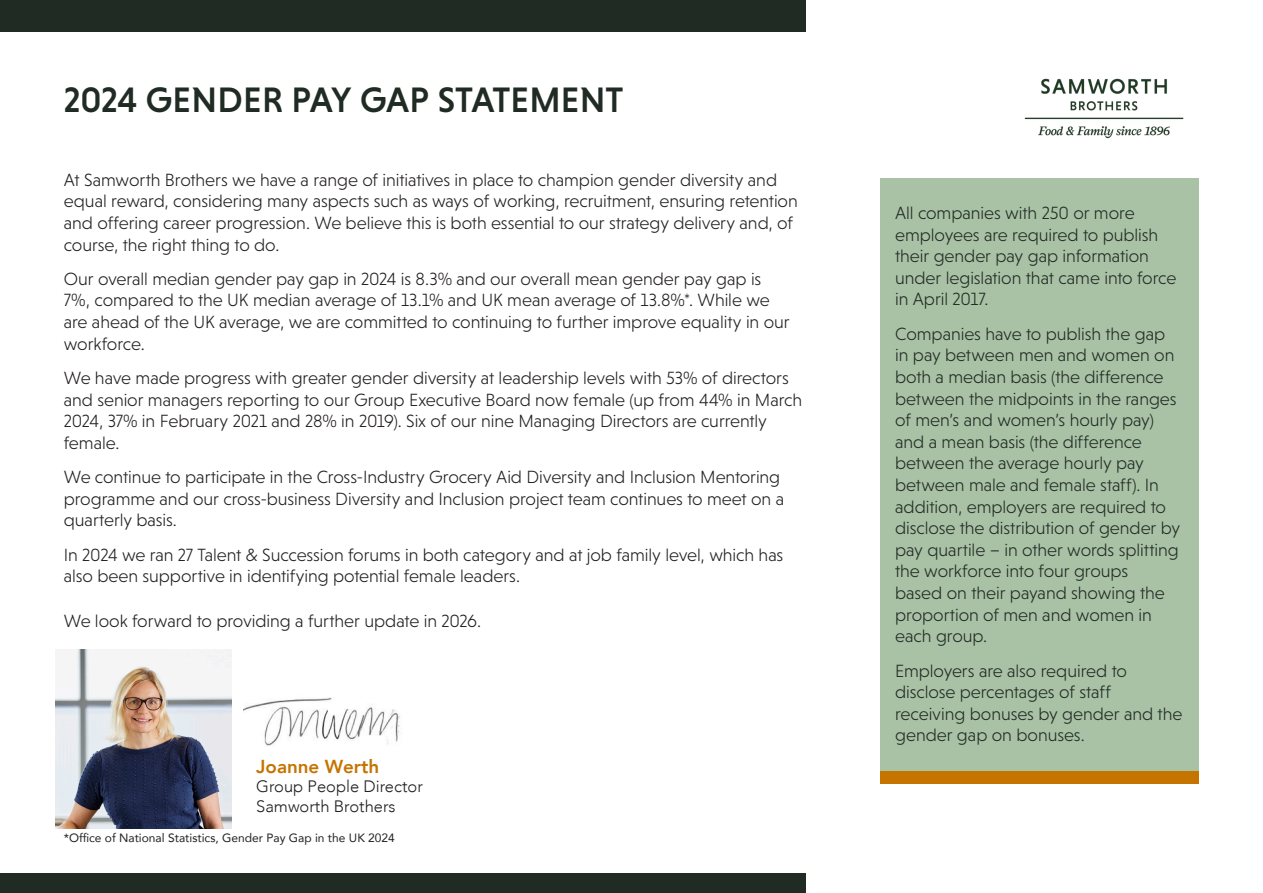
<style>
.page{position:relative;width:1263px;height:893px;background:#fff}
.page>*{position:absolute;margin:0;border:0;box-sizing:border-box;transform-origin:0 0}
.t1{font:500 36px "Niveau Grotesk";color:#202b24}
.t2{font:800 18.75px "Avenir";color:#c67400}
.t3{font:300 18px/21.6px "Niveau Grotesk";letter-spacing:-.005em;color:#231f20}
.t4{font:300 18px/21.6px "Niveau Grotesk";letter-spacing:-.005em;color:#202b24}
.t5{font:300 16.5px "Avenir";color:#231f20}
.t6{font:12px "Avenir";color:#231f20}
</style>
<div class="page">
<div style="left:1px;top:0;width:805px;height:32px;background:#202b24"></div>
<img style="left:1024px;top:78px;width:160px;height:61px">
<div style="left:880px;top:179px;width:319px;height:593px;background:#a9c1a5"></div>
<img style="left:55px;top:650px;width:176px;height:178px">
<div style="left:1px;top:873px;width:805px;height:20px;background:#202b24"></div>
<div style="left:880px;top:772px;width:319px;height:12px;background:#c67400"></div>
<img style="left:243px;top:697px;width:157px;height:49px">
<p class="t1" style="left:64px;top:79px;width:561px">2024 GENDER PAY GAP STATEMENT</p>
<p class="t3" style="left:64px;top:169px;width:735px">At Samworth Brothers we have a range of initiatives in place to champion gender diversity and equal reward, considering many aspects such as ways of working, recruitment, ensuring retention and offering career progression. We believe this is both essential to our strategy delivery and, of course, the right thing to do.</p>
<p class="t3" style="left:64px;top:268px;width:727px">Our overall median gender pay gap in 2024 is 8.3% and our overall mean gender pay gap is 7%, compared to the UK median average of 13.1% and UK mean average of 13.8%*. While we are ahead of the UK average, we are committed to continuing to further improve equality in our workforce.</p>
<p class="t3" style="left:64px;top:367px;width:740px">We have made progress with greater gender diversity at leadership levels with 53% of directors and senior managers reporting to our Group Executive Board now female (up from 44% in March 2024, 37% in February 2021 and 28% in 2019). Six of our nine Managing Directors are currently female.</p>
<p class="t3" style="left:64px;top:466px;width:722px">We continue to participate in the Cross-Industry Grocery Aid Diversity and Inclusion Mentoring programme and our cross-business Diversity and Inclusion project team continues to meet on a quarterly basis.</p>
<p class="t3" style="left:64px;top:544px;width:721px">In 2024 we ran 27 Talent &amp; Succession forums in both category and at job family level, which has also been supportive in identifying potential female leaders.</p>
<p class="t3" style="left:64px;top:610px;width:419px">We look forward to providing a further update in 2026.</p>
<p class="t2" style="left:256px;top:752px;width:124px">Joanne Werth</p>
<p class="t5" style="left:256px;top:777px;width:168px">Group People Director</p>
<p class="t5" style="left:256px;top:796px;width:141px">Samworth Brothers</p>
<p class="t6" style="left:64px;top:828px;width:333px">*Office of National Statistics, Gender Pay Gap in the UK 2024</p>
<p class="t4" style="left:895px;top:202px;width:283px">All companies with 250 or more employees are required to publish their gender pay gap information under legislation that came into force in April 2017.</p>
<p class="t4" style="left:895px;top:323px;width:287px">Companies have to publish the gap in pay between men and women on both a median basis (the difference between the midpoints in the ranges of men’s and women’s hourly pay) and a mean basis (the difference between the average hourly pay between male and female staff). In addition, employers are required to disclose the distribution of gender by pay quartile – in other words splitting the workforce into four groups<br>based on their payand showing the proportion of men and women in each group.</p>
<p class="t4" style="left:895px;top:659px;width:289px">Employers are also required to disclose percentages of staff receiving bonuses by gender and the gender gap on bonuses.</p>
</div>
